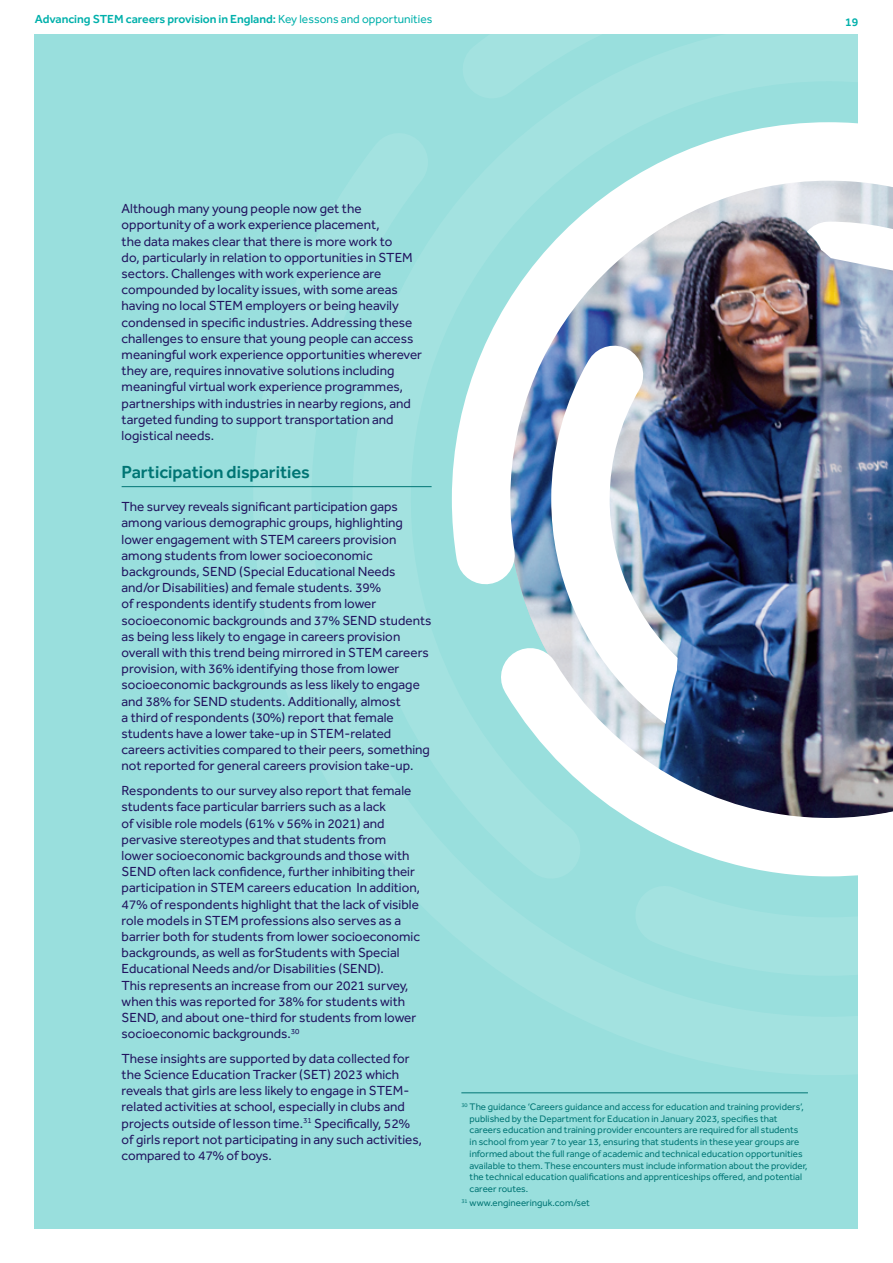
<style>
.page{position:relative;width:893px;height:1263px;background:#fff}
.page>*{position:absolute;margin:0;border:0;box-sizing:border-box;transform-origin:0 0}
.t1{font:600 18px "Effra CC";color:#007574}
.t2{font:13.5px/16.2px "Effra CC";color:#21145f}
.t3{font:600 12px "Effra CC";color:#00b0ab}
.t4{font:9.75px/11.7px "Effra CC";color:#007574}
.s1{font-weight:400}
</style>
<div class="page">
<div style="left:35px;top:34px;width:823px;height:1195px;background:#99dfdd"></div>
<svg style="left:423px;top:122px;width:470px;height:366px"></svg>
<img style="left:450px;top:377px;width:443px;height:500px">
<img style="left:714px;top:216px;width:179px;height:223px">
<img style="left:660px;top:563px;width:233px;height:223px">
<hr style="left:122px;top:486px;width:310px;height:1px;background:#007574">
<hr style="left:461px;top:1092px;width:347px;height:1px;background:#007574">
<p class="t3" style="left:35px;top:11px;width:399px">Advancing STEM careers provision in England: <span class="s1">Key lessons and opportunities</span></p>
<p class="t3" style="left:845px;top:14px;width:15px">19</p>
<p class="t2" style="left:122px;top:202px;width:302px">Although many young people now get the opportunity of a work experience placement,<br>the data makes clear that there is more work to<br>do, particularly in relation to opportunities in STEM sectors. Challenges with work experience are compounded by locality issues, with some areas having no local STEM employers or being heavily condensed in specific industries. Addressing these challenges to ensure that young people can access meaningful work experience opportunities wherever they are, requires innovative solutions including meaningful virtual work experience programmes, partnerships with industries in nearby regions, and targeted funding to support transportation and logistical needs.</p>
<h1 class="t1" style="left:122px;top:461px;width:190px">Participation disparities</h1>
<p class="t2" style="left:122px;top:500px;width:311px">The survey reveals significant participation gaps among various demographic groups, highlighting lower engagement with STEM careers provision among students from lower socioeconomic backgrounds, SEND (Special Educational Needs and/or Disabilities) and female students. 39%<br>of respondents identify students from lower socioeconomic backgrounds and 37% SEND students as being less likely to engage in careers provision overall with this trend being mirrored in STEM careers provision, with 36% identifying those from lower socioeconomic backgrounds as less likely to engage and 38% for SEND students. Additionally, almost<br>a third of respondents (30%) report that female students have a lower take-up in STEM-related careers activities compared to their peers, something not reported for general careers provision take-up.</p>
<p class="t2" style="left:122px;top:784px;width:300px">Respondents to our survey also report that female students face particular barriers such as a lack<br>of visible role models (61% v 56% in 2021) and pervasive stereotypes and that students from lower socioeconomic backgrounds and those with SEND often lack confidence, further inhibiting their participation in STEM careers education In addition, 47% of respondents highlight that the lack of visible role models in STEM professions also serves as a barrier both for students from lower socioeconomic backgrounds, as well as forStudents with Special Educational Needs and/or Disabilities (SEND).<br>This represents an increase from our 2021 survey, when this was reported for 38% for students with SEND, and about one-third for students from lower socioeconomic backgrounds.<sup>30</sup></p>
<p class="t2" style="left:122px;top:1052px;width:302px">These insights are supported by data collected for the Science Education Tracker (SET) 2023 which reveals that girls are less likely to engage in STEM&shy;related activities at school, especially in clubs and projects outside of lesson time.<sup>31</sup> Specifically, 52% of girls report not participating in any such activities, compared to 47% of boys.</p>
<p class="t4" style="left:470px;top:1102px;width:340px;text-indent:-8px"><sup>30</sup> The guidance ‘Careers guidance and access for education and training providers’, published by the Department for Education in January 2023, specifies that careers education and training provider encounters are required for all students in school from year 7 to year 13, ensuring that students in these year groups are informed about the full range of academic and technical education opportunities available to them. These encounters must include information about the provider, the technical education qualifications and apprenticeships offered, and potential career routes.</p>
<p class="t4" style="left:461px;top:1198px;width:130px"><sup>31</sup> www.engineeringuk.com/set</p>
</div>
